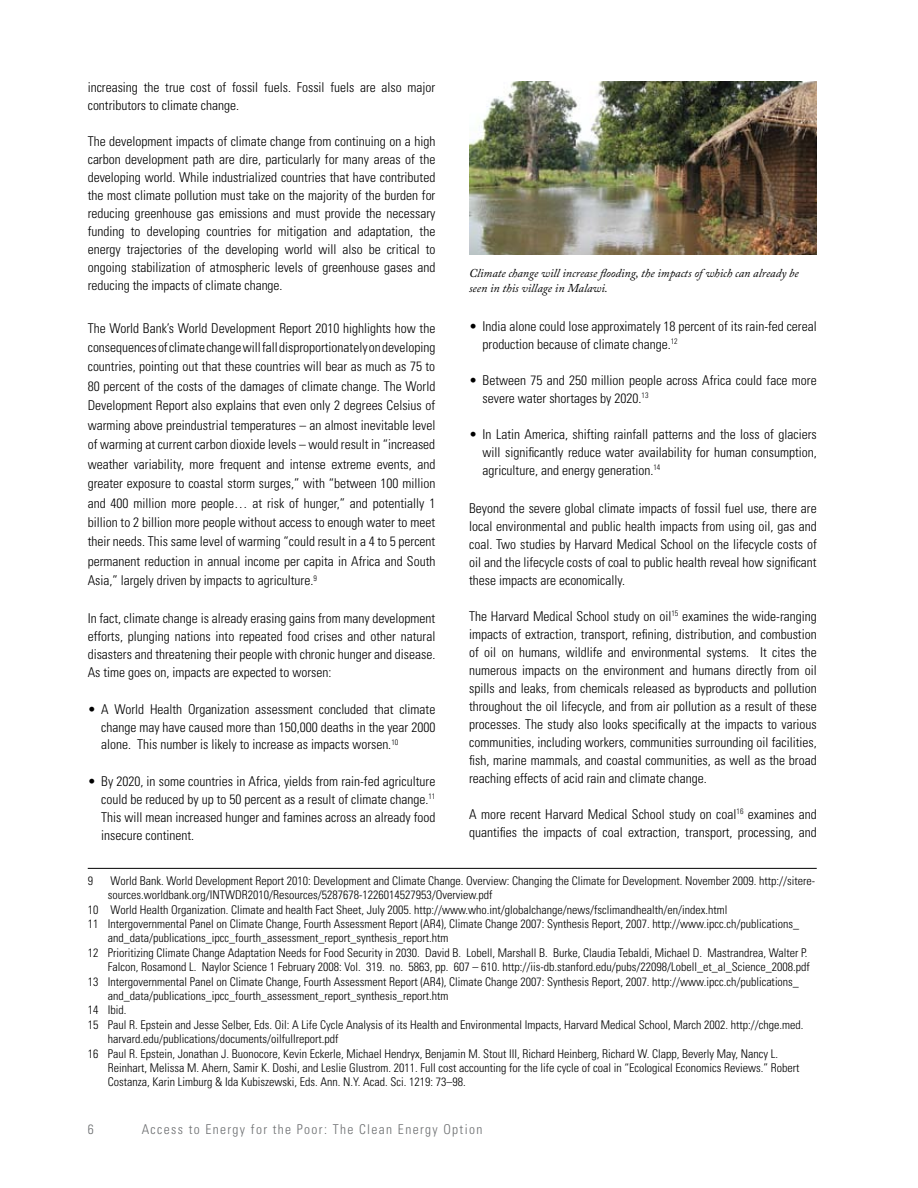
<style>
.page{position:relative;width:918px;height:1188px;background:#fff}
.page>*{position:absolute;margin:0;border:0;box-sizing:border-box;transform-origin:0 0}
.t1{font:300 condensed 13.5px/18px "Univers";color:#000;text-align:justify}
.t2{font:300 condensed 13.5px "Univers";letter-spacing:.1em;color:#6d6f71}
.t3{font:300 condensed 12px "Univers";color:#000}
.t4{font:italic 12px/14.4px "Adobe Caslon Pro";color:#000}
</style>
<div class="page">
<img style="left:469px;top:81px;width:348px;height:174px">
<hr style="left:88px;top:868px;width:729px;height:1px;background:#000">
<p class="t1" style="left:88px;top:78px;width:349px">increasing the true cost of fossil fuels. Fossil fuels are also major contributors to climate change.</p>
<p class="t1" style="left:88px;top:132px;width:349px">The development impacts of climate change from continuing on a high carbon development path are dire, particularly for many areas of the developing world. While industrialized countries that have contributed the most climate pollution must take on the majority of the burden for reducing greenhouse gas emissions and must provide the necessary funding to developing countries for mitigation and adaptation, the energy trajectories of the developing world will also be critical to ongoing stabilization of atmospheric levels of greenhouse gases and reducing the impacts of climate change.</p>
<p class="t1" style="left:88px;top:318px;width:349px;line-height:19.5px">The World Bank’s World Development Report 2010 highlights how the consequences of climate change will fall disproportionately on developing countries, pointing out that these countries will bear as much as 75 to 80 percent of the costs of the damages of climate change. The World Development Report also explains that even only 2 degrees Celsius of warming above preindustrial temperatures – an almost inevitable level of warming at current carbon dioxide levels – would result in “increased weather variability, more frequent and intense extreme events, and greater exposure to coastal storm surges,” with “between 100 million and 400 million more people… at risk of hunger,” and potentially 1 billion to 2 billion more people without access to enough water to meet their needs. This same level of warming “could result in a 4 to 5 percent permanent reduction in annual income per capita in Africa and South Asia,” largely driven by impacts to agriculture.<sup>9</sup></p>
<p class="t1" style="left:88px;top:609px;width:349px">In fact, climate change is already erasing gains from many development efforts, plunging nations into repeated food crises and other natural disasters and threatening their people with chronic hunger and disease.<br>As time goes on, impacts are expected to worsen:</p>
<p class="t1" style="left:101px;top:700px;width:336px;text-indent:-13px">• A World Health Organization assessment concluded that climate change may have caused more than 150,000 deaths in the year 2000 alone. This number is likely to increase as impacts worsen.<sup>10</sup></p>
<p class="t1" style="left:101px;top:772px;width:336px;text-indent:-13px">• By 2020, in some countries in Africa, yields from rain-fed agriculture could be reduced by up to 50 percent as a result of climate change.<sup>11<br></sup>This will mean increased hunger and famines across an already food insecure continent.</p>
<p class="t4" style="left:469px;top:266px;width:331px">Climate change will increase flooding, the impacts of which can already be seen in this village in Malawi.</p>
<p class="t1" style="left:483px;top:317px;width:336px;text-indent:-13px">• India alone could lose approximately 18 percent of its rain-fed cereal production because of climate change.<sup>12</sup></p>
<p class="t1" style="left:483px;top:371px;width:336px;text-indent:-13px">• Between 75 and 250 million people across Africa could face more severe water shortages by 2020.<sup>13</sup></p>
<p class="t1" style="left:483px;top:425px;width:336px;text-indent:-14px">• In Latin America, shifting rainfall patterns and the loss of glaciers will significantly reduce water availability for human consumption, agriculture, and energy generation.<sup>14</sup></p>
<p class="t1" style="left:469px;top:499px;width:349px">Beyond the severe global climate impacts of fossil fuel use, there are local environmental and public health impacts from using oil, gas and coal. Two studies by Harvard Medical School on the lifecycle costs of oil and the lifecycle costs of coal to public health reveal how significant these impacts are economically.</p>
<p class="t1" style="left:469px;top:607px;width:349px">The Harvard Medical School study on oil<sup>15</sup> examines the wide-ranging impacts of extraction, transport, refining, distribution, and combustion of oil on humans, wildlife and environmental systems. It cites the numerous impacts on the environment and humans directly from oil spills and leaks, from chemicals released as byproducts and pollution throughout the oil lifecycle, and from air pollution as a result of these processes. The study also looks specifically at the impacts to various communities, including workers, communities surrounding oil facilities, fish, marine mammals, and coastal communities, as well as the broad reaching effects of acid rain and climate change.</p>
<p class="t1" style="left:469px;top:805px;width:349px">A more recent Harvard Medical School study on coal<sup>16</sup> examines and quantifies the impacts of coal extraction, transport, processing, and</p>
<p class="t3" style="left:88px;top:873px;width:7px">9</p>
<p class="t3" style="left:111px;top:873px;width:706px">World Bank. World Development Report 2010: Development and Climate Change. Overview: Changing the Climate for Development. November 2009. http://sitere-</p>
<p class="t3" style="left:108px;top:888px;width:386px">sources.worldbank.org/INTWDR2010/Resources/5287678-1226014527953/Overview.pdf</p>
<p class="t3" style="left:88px;top:902px;width:641px">10 World Health Organization. Climate and health Fact Sheet, July 2005. http://www.who.int/globalchange/news/fsclimandhealth/en/index.html</p>
<p class="t3" style="left:88px;top:917px;width:713px">11 Intergovernmental Panel on Climate Change, Fourth Assessment Report (AR4), Climate Change 2007: Synthesis Report, 2007. http://www.ipcc.ch/publications_</p>
<p class="t3" style="left:108px;top:931px;width:342px">and_data/publications_ipcc_fourth_assessment_report_synthesis_report.htm</p>
<p class="t3" style="left:88px;top:945px;width:721px">12 Prioritizing Climate Change Adaptation Needs for Food Security in 2030. David B. Lobell, Marshall B. Burke, Claudia Tebaldi, Michael D. Mastrandrea, Walter P.</p>
<p class="t3" style="left:108px;top:960px;width:703px">Falcon, Rosamond L. Naylor Science 1 February 2008: Vol. 319. no. 5863, pp. 607 – 610. http://iis-db.stanford.edu/pubs/22098/Lobell_et_al_Science_2008.pdf</p>
<p class="t3" style="left:88px;top:974px;width:713px">13 Intergovernmental Panel on Climate Change, Fourth Assessment Report (AR4), Climate Change 2007: Synthesis Report, 2007. http://www.ipcc.ch/publications_</p>
<p class="t3" style="left:108px;top:989px;width:342px">and_data/publications_ipcc_fourth_assessment_report_synthesis_report.htm</p>
<p class="t3" style="left:88px;top:1003px;width:40px">14 Ibid.</p>
<p class="t3" style="left:88px;top:1017px;width:717px">15 Paul R. Epstein and Jesse Selber, Eds. Oil: A Life Cycle Analysis of its Health and Environmental Impacts, Harvard Medical School, March 2002. http://chge.med.</p>
<p class="t3" style="left:108px;top:1032px;width:232px">harvard.edu/publications/documents/oilfullreport.pdf</p>
<p class="t3" style="left:88px;top:1046px;width:692px">16 Paul R. Epstein, Jonathan J. Buonocore, Kevin Eckerle, Michael Hendryx, Benjamin M. Stout III, Richard Heinberg, Richard W. Clapp, Beverly May, Nancy L.</p>
<p class="t3" style="left:108px;top:1061px;width:693px">Reinhart, Melissa M. Ahern, Samir K. Doshi, and Leslie Glustrom. 2011. Full cost accounting for the life cycle of coal in “Ecological Economics Reviews.” Robert</p>
<p class="t3" style="left:108px;top:1075px;width:359px">Costanza, Karin Limburg &amp; Ida Kubiszewski, Eds. Ann. N.Y. Acad. Sci. 1219: 73–98.</p>
<p class="t2" style="left:88px;top:1121px;width:7px">6</p>
<p class="t2" style="left:142px;top:1121px;width:342px">Access to Energy for the Poor: The Clean Energy Option</p>
</div>
